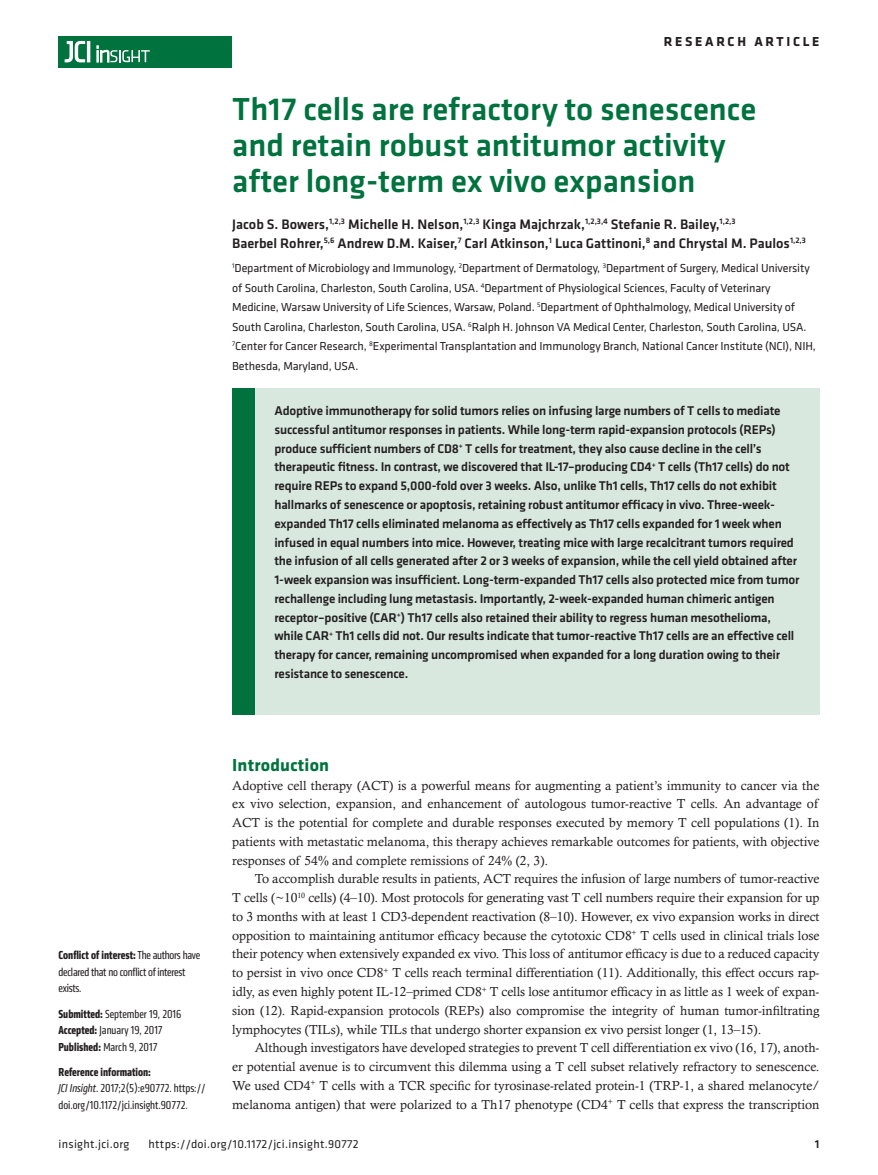
<style>
.page{position:relative;width:878px;height:1175px;background:#fff}
.page>*{position:absolute;margin:0;border:0;box-sizing:border-box;transform-origin:0 0}
.t1{font:500 33px/36px "Klavika Basic";color:#00723e}
.t2{font:700 18px "Klavika";letter-spacing:.01em;color:#00723e}
.t3{font:500 14.25px/19.5px "Klavika Basic";color:#231f20}
.t4{font:700 13.5px "Klavika Basic";letter-spacing:.2em;color:#231f20}
.t5{font:13.2px/18.8px "Calisto MT Std";color:#231f20;text-align:justify}
.t6{font:500 13.2px/18.8px "Klavika Basic";letter-spacing:-.015em;color:#231f20}
.t7{font:12px/19.5px "Klavika";letter-spacing:-.01em;color:#231f20}
.t8{font:condensed 12px/16.5px "Klavika";color:#231f20}
.t9{font:condensed 12px/16.5px "Klavika";letter-spacing:-.02em;color:#231f20}
.t10{font:12px "Klavika Basic";letter-spacing:.025em;color:#231f20}
.t11{font:500 12px "Klavika Basic";color:#231f20}
.s1{font-weight:700}
.s2{font-style:italic}
</style>
<div class="page">
<div style="left:59px;top:36px;width:173px;height:31px;background:#00723e"></div>
<hr style="left:87px;top:41px;width:3px;height:21px;background:#fff">
<svg style="left:64px;top:41px;width:21px;height:22px"></svg>
<svg style="left:97px;top:46px;width:53px;height:16px"></svg>
<div style="left:232px;top:388px;width:587px;height:327px;background:#d8e8df"></div>
<div style="left:232px;top:388px;width:22px;height:327px;background:#00723e"></div>
<p class="t4" style="left:663px;top:32px;width:157px">RESEARCH ARTICLE</p>
<h1 class="t1" style="left:232px;top:91px;width:525px">Th17 cells are refractory to senescence and retain robust antitumor activity after long-term ex vivo expansion</h1>
<p class="t3" style="left:232px;top:214px;width:575px">Jacob S. Bowers,<sup>1,2,3</sup> Michelle H. Nelson,<sup>1,2,3</sup> Kinga Majchrzak,<sup>1,2,3,4</sup> Stefanie R. Bailey,<sup>1,2,3<br></sup>Baerbel Rohrer,<sup>5,6</sup> Andrew D.M. Kaiser,<sup>7</sup> Carl Atkinson,<sup>1</sup> Luca Gattinoni,<sup>8</sup> and Chrystal M. Paulos<sup>1,2,3</sup></p>
<p class="t7" style="left:232px;top:258px;width:585px"><sup>1</sup>Department of Microbiology and Immunology, <sup>2</sup>Department of Dermatology, <sup>3</sup>Department of Surgery, Medical University of South Carolina, Charleston, South Carolina, USA. <sup>4</sup>Department of Physiological Sciences, Faculty of Veterinary Medicine, Warsaw University of Life Sciences, Warsaw, Poland. <sup>5</sup>Department of Ophthalmology, Medical University of South Carolina, Charleston, South Carolina, USA. <sup>6</sup>Ralph H. Johnson VA Medical Center, Charleston, South Carolina, USA.<br><sup>7</sup>Center for Cancer Research, <sup>8</sup>Experimental Transplantation and Immunology Branch, National Cancer Institute (NCI), NIH, Bethesda, Maryland, USA.</p>
<p class="t6" style="left:274px;top:401px;width:526px">Adoptive immunotherapy for solid tumors relies on infusing large numbers of T cells to mediate successful antitumor responses in patients. While long-term rapid-expansion protocols (REPs) produce sufficient numbers of CD8<sup>+</sup> T cells for treatment, they also cause decline in the cell’s therapeutic fitness. In contrast, we discovered that IL-17–producing CD4<sup>+</sup> T cells (Th17 cells) do not require REPs to expand 5,000-fold over 3 weeks. Also, unlike Th1 cells, Th17 cells do not exhibit hallmarks of senescence or apoptosis, retaining robust antitumor efficacy in vivo. Three-week&shy;expanded Th17 cells eliminated melanoma as effectively as Th17 cells expanded for 1 week when infused in equal numbers into mice. However, treating mice with large recalcitrant tumors required the infusion of all cells generated after 2 or 3 weeks of expansion, while the cell yield obtained after 1-week expansion was insufficient. Long-term-expanded Th17 cells also protected mice from tumor rechallenge including lung metastasis. Importantly, 2-week-expanded human chimeric antigen receptor–positive (CAR<sup>+</sup>) Th17 cells also retained their ability to regress human mesothelioma, while CAR<sup>+</sup> Th1 cells did not. Our results indicate that tumor-reactive Th17 cells are an effective cell therapy for cancer, remaining uncompromised when expanded for a long duration owing to their resistance to senescence.</p>
<p class="t9" style="left:59px;top:947px;width:143px"><span class="s1">Conflict of interest:</span> The authors have declared that no conflict of interest exists.</p>
<p class="t8" style="left:59px;top:1005px;width:124px"><span class="s1">Submitted:</span> September 19, 2016<br><span class="s1">Accepted:</span> January 19, 2017<br><span class="s1">Published:</span> March 9, 2017</p>
<p class="t8" style="left:59px;top:1063px;width:149px"><span class="s1">Reference information:<br></span><span class="s2">JCI Insight</span>. 2017;2(5):e90772. https:// doi.org/10.1172/jci.insight.90772.</p>
<h2 class="t2" style="left:232px;top:752px;width:98px">Introduction</h2>
<p class="t5" style="left:232px;top:775px;width:588px">Adoptive cell therapy (ACT) is a powerful means for augmenting a patient’s immunity to cancer via the ex vivo selection, expansion, and enhancement of autologous tumor-reactive T cells. An advantage of ACT is the potential for complete and durable responses executed by memory T cell populations (1). In patients with metastatic melanoma, this therapy achieves remarkable outcomes for patients, with objective responses of 54% and complete remissions of 24% (2, 3).</p>
<p class="t5" style="left:232px;top:869px;width:588px;text-indent:22px">To accomplish durable results in patients, ACT requires the infusion of large numbers of tumor-reactive T cells (~10<sup>10</sup> cells) (4–10). Most protocols for generating vast T cell numbers require their expansion for up to 3 months with at least 1 CD3-dependent reactivation (8–10). However, ex vivo expansion works in direct opposition to maintaining antitumor efficacy because the cytotoxic CD8<sup>+</sup> T cells used in clinical trials lose their potency when extensively expanded ex vivo. This loss of antitumor efficacy is due to a reduced capacity to persist in vivo once CD8<sup>+</sup> T cells reach terminal differentiation (11). Additionally, this effect occurs rap&shy;idly, as even highly potent IL-12–primed CD8<sup>+</sup> T cells lose antitumor efficacy in as little as 1 week of expan&shy;sion (12). Rapid-expansion protocols (REPs) also compromise the integrity of human tumor-infiltrating lymphocytes (TILs), while TILs that undergo shorter expansion ex vivo persist longer (1, 13–15).</p>
<p class="t5" style="left:232px;top:1038px;width:588px;text-indent:22px">Although investigators have developed strategies to prevent T cell differentiation ex vivo (16, 17), anoth&shy;er potential avenue is to circumvent this dilemma using a T cell subset relatively refractory to senescence.<br>We used CD4<sup>+</sup> T cells with a TCR specific for tyrosinase-related protein-1 (TRP-1, a shared melanocyte/ melanoma antigen) that were polarized to a Th17 phenotype (CD4<sup>+</sup> T cells that express the transcription</p>
<p class="t10" style="left:58px;top:1135px;width:72px">insight.jci.org</p>
<p class="t10" style="left:148px;top:1135px;width:211px">https://doi.org/10.1172/jci.insight.90772</p>
<p class="t11" style="left:814px;top:1135px;width:6px">1</p>
</div>
